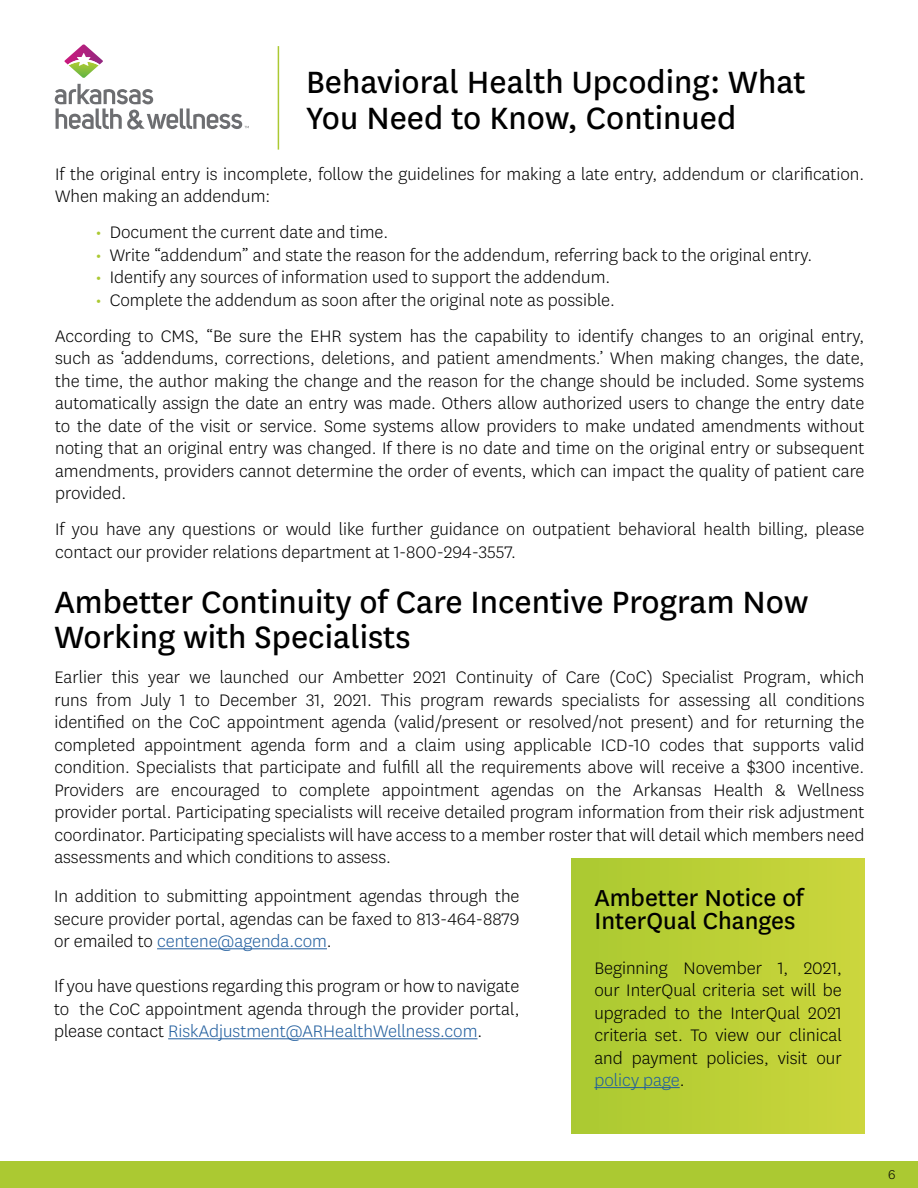
<style>
.page{position:relative;width:918px;height:1188px;background:#fff}
.page>*{position:absolute;margin:0;border:0;box-sizing:border-box;transform-origin:0 0}
.t1{font:36px/36px "Centene Sans";color:#000}
.t2{font:27px/22.5px "Centene Sans";color:#000}
.t3{font:300 19.5px/22.5px "Centene Sans";color:#000;text-align:justify}
.t4{font:300 15px "Centene Sans";color:#000}
.s1{font-weight:400;color:#abc932}
.s2{color:#215e9e}
</style>
<div class="page">
<div style="left:0;top:1161px;width:918px;height:27px;background:#abc932"></div>
<hr style="left:278px;top:46px;width:1px;height:104px;background:#abc932">
<hr style="left:157px;top:948px;width:170px;height:1px;background:#215e9e">
<hr style="left:168px;top:1038px;width:310px;height:1px;background:#215e9e">
<div style="left:572px;top:859px;width:292px;height:275px;background:linear-gradient(to right,#abc931,#ccd63c)"></div>
<hr style="left:594px;top:1087px;width:86px;height:1px;background:#215e9e">
<svg style="left:64px;top:44px;width:39px;height:34px"></svg>
<svg style="left:55px;top:84px;width:194px;height:46px"></svg>
<h1 class="t1" style="left:306px;top:62px;width:501px">Behavioral Health Upcoding: What<br>You Need to Know, Continued</h1>
<p class="t3" style="left:55px;top:162px;width:811px">If the original entry is incomplete, follow the guidelines for making a late entry, addendum or clarification.<br>When making an addendum:</p>
<p class="t3" style="left:96px;top:220px;width:294px"><span class="s1">•</span> Document the current date and time.</p>
<p class="t3" style="left:96px;top:243px;width:718px"><span class="s1">•</span> Write “addendum” and state the reason for the addendum, referring back to the original entry.</p>
<p class="t3" style="left:96px;top:265px;width:516px"><span class="s1">•</span> Identify any sources of information used to support the addendum.</p>
<p class="t3" style="left:96px;top:288px;width:521px"><span class="s1">•</span> Complete the addendum as soon after the original note as possible.</p>
<p class="t3" style="left:55px;top:324px;width:811px">According to CMS, “Be sure the EHR system has the capability to identify changes to an original entry, such as ‘addendums, corrections, deletions, and patient amendments.’ When making changes, the date, the time, the author making the change and the reason for the change should be included. Some systems automatically assign the date an entry was made. Others allow authorized users to change the entry date to the date of the visit or service. Some systems allow providers to make undated amendments without noting that an original entry was changed. If there is no date and time on the original entry or subsequent amendments, providers cannot determine the order of events, which can impact the quality of patient care provided.</p>
<p class="t3" style="left:55px;top:517px;width:811px">If you have any questions or would like further guidance on outpatient behavioral health billing, please contact our provider relations department at 1-800-294-3557.</p>
<h2 class="t1" style="left:54px;top:583px;width:755px;line-height:34.5px">Ambetter Continuity of Care Incentive Program Now<br>Working with Specialists</h2>
<p class="t3" style="left:54px;top:666px;width:812px">Earlier this year we launched our Ambetter 2021 Continuity of Care (CoC) Specialist Program, which runs from July 1 to December 31, 2021. This program rewards specialists for assessing all conditions identified on the CoC appointment agenda (valid/present or resolved/not present) and for returning the completed appointment agenda form and a claim using applicable ICD-10 codes that supports valid condition. Specialists that participate and fulfill all the requirements above will receive a $300 incentive.<br>Providers are encouraged to complete appointment agendas on the Arkansas Health &amp; Wellness provider portal. Participating specialists will receive detailed program information from their risk adjustment coordinator. Participating specialists will have access to a member roster that will detail which members need assessments and which conditions to assess.</p>
<p class="t3" style="left:54px;top:885px;width:467px">In addition to submitting appointment agendas through the secure provider portal, agendas can be faxed to 813-464-8879 or emailed to <span class="s2">centene@agenda.com</span>.</p>
<p class="t3" style="left:54px;top:975px;width:467px">If you have questions regarding this program or how to navigate to the CoC appointment agenda through the provider portal, please contact <span class="s2">RiskAdjustment@ARHealthWellness.com</span>.</p>
<h2 class="t2" style="left:594px;top:885px;width:211px">Ambetter Notice of<br>InterQual Changes</h2>
<p class="t3" style="left:594px;top:956px;width:249px">Beginning November 1, 2021, our InterQual criteria set will be upgraded to the InterQual 2021 criteria set. To view our clinical and payment policies, visit our <span class="s2">policy page</span>.</p>
<p class="t4" style="left:888px;top:1165px;width:9px">6</p>
</div>
